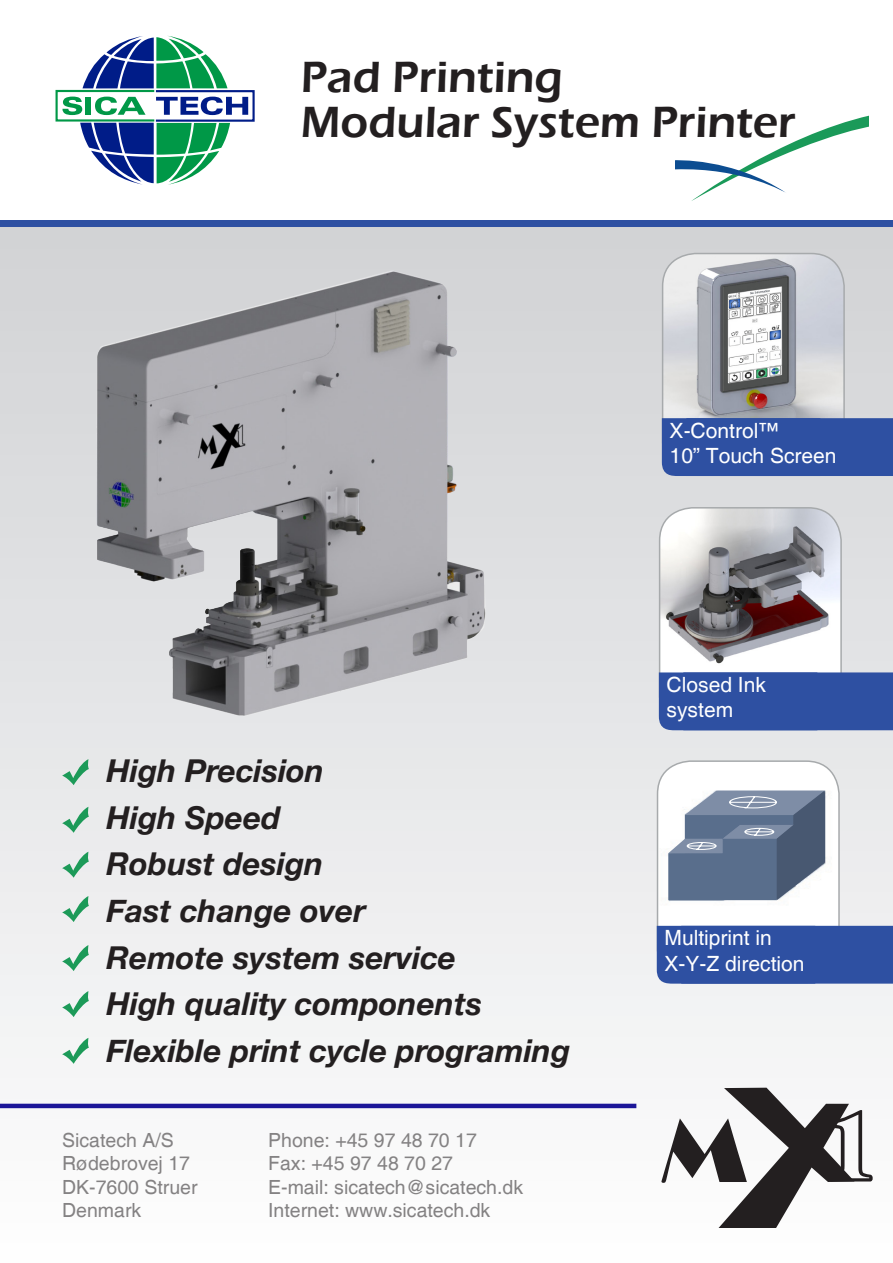
<style>
.page{position:relative;width:893px;height:1263px;background:#fff}
.page>*{position:absolute;margin:0;border:0;box-sizing:border-box;transform-origin:0 0}
.t1{font:92.25px "Broadway";color:#231f20}
.t2{font:600 45px "Eras ITC";color:#231f20}
.t3{font:italic 700 31.5px "Helvetica Neue";color:#231f20}
.t4{font:21px "Helvetica";color:#fff}
.t5{font:19.5px "Helvetica";color:#848283}
</style>
<div class="page">
<div style="left:0;top:223px;width:893px;height:1040px;background:linear-gradient(to bottom,#d0d1d4,#fdfdfe)"></div>
<svg style="left:676px;top:115px;width:193px;height:86px"></svg>
<svg style="left:717px;top:1088px;width:157px;height:140px"></svg>
<div style="left:0;top:220px;width:893px;height:6px;background:#2e50a2"></div>
<img style="left:0;top:249px;width:647px;height:489px">
<img style="left:62px;top:759px;width:27px;height:26px">
<img style="left:62px;top:807px;width:27px;height:26px">
<img style="left:62px;top:852px;width:27px;height:26px">
<img style="left:62px;top:896px;width:27px;height:26px">
<img style="left:62px;top:945px;width:27px;height:26px">
<img style="left:62px;top:991px;width:27px;height:26px">
<img style="left:62px;top:1038px;width:27px;height:26px">
<div style="left:56px;top:90px;width:99px;height:32px;border:2px solid #009847"></div>
<svg style="left:63px;top:97px;width:19px;height:18px"></svg>
<div style="left:85px;top:97px;width:6px;height:18px;background:#009847"></div>
<svg style="left:95px;top:97px;width:51px;height:18px"></svg>
<svg style="left:83px;top:36px;width:145px;height:52px"></svg>
<svg style="left:80px;top:123px;width:150px;height:62px"></svg>
<div style="left:155px;top:90px;width:100px;height:32px;border:2px solid #001c88"></div>
<svg style="left:156px;top:97px;width:92px;height:18px"></svg>
<hr style="left:0;top:1104px;width:636px;height:4px;background:#1c1698">
<img style="left:663px;top:254px;width:181px;height:164px">
<div style="left:662px;top:253px;width:183px;height:223px;border:2px solid #a7aaac;border-radius:33px"></div>
<div style="left:662px;top:418px;width:231px;height:58px;background:#2e50a2"></div>
<img style="left:660px;top:508px;width:181px;height:164px">
<div style="left:659px;top:507px;width:183px;height:223px;border:2px solid #a7aaac;border-radius:33px"></div>
<div style="left:659px;top:672px;width:234px;height:58px;background:#2e50a2"></div>
<img style="left:657px;top:761px;width:182px;height:165px">
<svg style="left:668px;top:791px;width:156px;height:109px;background:#77869e"></svg>
<div style="left:657px;top:760px;width:183px;height:223px;border:2px solid #a7aaac;border-radius:33px"></div>
<div style="left:657px;top:926px;width:236px;height:58px;background:#2e50a2"></div>
<p class="t2" style="left:301px;top:52px;width:264px">Pad Printing</p>
<p class="t2" style="left:301px;top:97px;width:496px">Modular System Printer</p>
<p class="t4" style="left:670px;top:418px;width:111px">X-Control™</p>
<p class="t4" style="left:670px;top:443px;width:168px">10” Touch Screen</p>
<p class="t3" style="left:106px;top:752px;width:219px">High Precision</p>
<p class="t3" style="left:106px;top:798px;width:175px">High Speed</p>
<p class="t3" style="left:106px;top:845px;width:219px">Robust design</p>
<p class="t3" style="left:106px;top:891px;width:261px">Fast change over</p>
<p class="t3" style="left:106px;top:938px;width:351px">Remote system service</p>
<p class="t3" style="left:106px;top:984px;width:377px">High quality components</p>
<p class="t3" style="left:106px;top:1031px;width:465px">Flexible print cycle programing</p>
<p class="t5" style="left:62px;top:1129px;width:113px">Sicatech A/S</p>
<p class="t5" style="left:62px;top:1152px;width:129px">Rødebrovej 17</p>
<p class="t5" style="left:62px;top:1175px;width:137px">DK-7600 Struer</p>
<p class="t5" style="left:62px;top:1199px;width:81px">Denmark</p>
<p class="t5" style="left:268px;top:1129px;width:210px">Phone: +45 97 48 70 17</p>
<p class="t5" style="left:268px;top:1152px;width:186px">Fax: +45 97 48 70 27</p>
<p class="t5" style="left:268px;top:1175px;width:256px">E-mail: sicatech@sicatech.dk</p>
<p class="t5" style="left:268px;top:1199px;width:224px">Internet: www.sicatech.dk</p>
<p class="t4" style="left:667px;top:672px;width:101px">Closed Ink</p>
<p class="t4" style="left:667px;top:698px;width:68px">system</p>
<p class="t4" style="left:665px;top:926px;width:109px">Multiprint in</p>
<p class="t4" style="left:665px;top:951px;width:142px">X-Y-Z direction</p>
<p class="t1" style="left:660px;top:1098px;width:89px">M</p>
</div>
